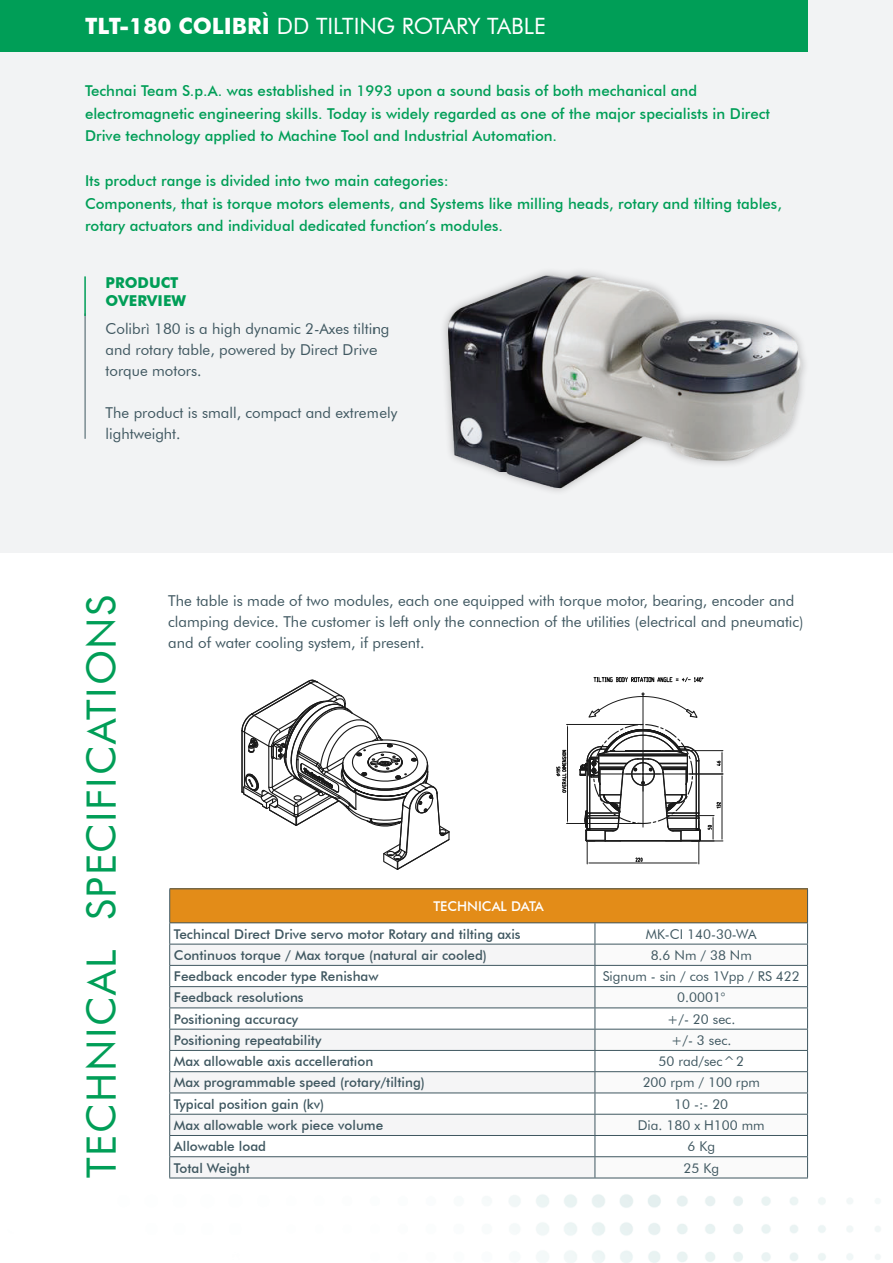
<style>
.page{position:relative;width:893px;height:1263px;background:#fff}
.page>*{position:absolute;margin:0;border:0;box-sizing:border-box;transform-origin:0 0}
.t1{font:40.5px "Futura BT";letter-spacing:.04em;color:#009e57}
.t2{font:22.5px "Futura BT";color:#fff}
.t3{font:500 15px/22.5px "Futura BT";color:#009e57}
.t4{font:15px/21px "Futura BT";color:#3f5760}
.t5{font:700 15px "Futura BT";color:#009e57}
.t6{font:500 13.5px "Futura BT";color:#3f5760}
.t7{font:13.5px "Futura BT";color:#3f5760}
.t8{font:500 13.5px "Futura BT";color:#fff}
.s1{font-weight:700}
</style>
<div class="page">
<img style="left:169px;top:677px;width:712px;height:586px">
<div style="left:0;top:0;width:893px;height:553px;background:#f2f3f4"></div>
<div style="left:0;top:0;width:808px;height:51px;background:#009e57"></div>
<hr style="left:85px;top:313px;width:1px;height:126px;background:#3f5760">
<hr style="left:84px;top:276px;width:2px;height:40px;background:#009e57">
<img style="left:444px;top:271px;width:361px;height:221px">
<div style="left:170px;top:889px;width:637px;height:34px;background:#e38c18"></div>
<div style="left:170px;top:945px;width:425px;height:232px;background:#f5f5f6"></div>
<svg style="left:170px;top:966px;width:425px;height:190px"></svg>
<hr style="left:169px;top:888px;width:426px;height:1px;background:#3f5760">
<hr style="left:595px;top:888px;width:213px;height:1px;background:#3f5760">
<hr style="left:169px;top:1071px;width:426px;height:1px;background:#3f5760">
<hr style="left:169px;top:1092px;width:426px;height:1px;background:#3f5760">
<hr style="left:169px;top:889px;width:1px;height:33px;background:#3f5760">
<hr style="left:807px;top:889px;width:1px;height:33px;background:#3f5760">
<hr style="left:169px;top:922px;width:426px;height:1px;background:#3f5760">
<hr style="left:595px;top:922px;width:213px;height:1px;background:#3f5760">
<hr style="left:169px;top:944px;width:426px;height:1px;background:#3f5760">
<hr style="left:169px;top:965px;width:426px;height:1px;background:#3f5760">
<hr style="left:169px;top:986px;width:426px;height:1px;background:#3f5760">
<hr style="left:169px;top:1007px;width:426px;height:1px;background:#3f5760">
<hr style="left:169px;top:1029px;width:426px;height:1px;background:#3f5760">
<hr style="left:169px;top:1050px;width:426px;height:1px;background:#3f5760">
<hr style="left:169px;top:1114px;width:426px;height:1px;background:#3f5760">
<hr style="left:169px;top:1135px;width:426px;height:1px;background:#3f5760">
<hr style="left:169px;top:1156px;width:426px;height:1px;background:#3f5760">
<svg style="left:169px;top:923px;width:1px;height:254px"></svg>
<svg style="left:595px;top:923px;width:213px;height:254px"></svg>
<hr style="left:169px;top:1177px;width:426px;height:1px;background:#3f5760">
<hr style="left:595px;top:1177px;width:213px;height:1px;background:#3f5760">
<svg style="left:240px;top:679px;width:211px;height:192px"></svg>
<hr style="left:567px;top:823px;width:75px;height:1px;background:#000001">
<hr style="left:567px;top:724px;width:75px;height:1px;background:#000001">
<hr style="left:567px;top:727px;width:1px;height:94px;background:#000001">
<svg style="left:555px;top:750px;width:13px;height:43px"></svg>
<svg style="left:594px;top:677px;width:110px;height:7px"></svg>
<svg style="left:579px;top:692px;width:144px;height:172px"></svg>
<p class="t2" style="left:85px;top:12px;width:462px"><span class="s1">TLT-180 COLIBRÌ</span> DD TILTING ROTARY TABLE</p>
<p class="t3" style="left:85px;top:80px;width:687px">Technai Team S.p.A. was established in 1993 upon a sound basis of both mechanical and electromagnetic engineering skills. Today is widely regarded as one of the major specialists in Direct<br>Drive technology applied to Machine Tool and Industrial Automation.</p>
<p class="t3" style="left:85px;top:170px;width:365px">Its product range is divided into two main categories:</p>
<p class="t3" style="left:85px;top:192px;width:698px">Components, that is torque motors elements, and Systems like milling heads, rotary and tilting tables, rotary actuators and individual dedicated function’s modules.</p>
<p class="t5" style="left:106px;top:273px;width:74px">PRODUCT</p>
<p class="t5" style="left:106px;top:291px;width:82px">OVERVIEW</p>
<p class="t4" style="left:106px;top:318px;width:285px">Colibrì 180 is a high dynamic 2-Axes tilting and rotary table, powered by Direct Drive torque motors.</p>
<p class="t4" style="left:106px;top:402px;width:293px">The product is small, compact and extremely lightweight.</p>
<p class="t1" style="left:77px;top:1178px;width:585px;rotate:-90deg">TECHNICAL SPECIFICATIONS</p>
<p class="t4" style="left:168px;top:590px;width:637px">The table is made of two modules, each one equipped with torque motor, bearing, encoder and clamping device. The customer is left only the connection of the utilities (electrical and pneumatic) and of water cooling system, if present.</p>
<p class="t8" style="left:433px;top:898px;width:112px">TECHNICAL DATA</p>
<p class="t6" style="left:174px;top:925px;width:348px">Techincal Direct Drive servo motor Rotary and tilting axis</p>
<p class="t7" style="left:646px;top:925px;width:112px">MK-CI 140-30-WA</p>
<p class="t6" style="left:174px;top:947px;width:314px">Continuos torque / Max torque (natural air cooled)</p>
<p class="t7" style="left:651px;top:947px;width:103px">8.6 Nm / 38 Nm</p>
<p class="t6" style="left:174px;top:968px;width:206px">Feedback encoder type Renishaw</p>
<p class="t7" style="left:603px;top:968px;width:199px">Signum - sin / cos 1Vpp / RS 422</p>
<p class="t6" style="left:174px;top:989px;width:131px">Feedback resolutions</p>
<p class="t7" style="left:677px;top:989px;width:50px">0.0001°</p>
<p class="t6" style="left:174px;top:1011px;width:126px">Positioning accuracy</p>
<p class="t7" style="left:667px;top:1011px;width:70px">+/- 20 sec.</p>
<p class="t6" style="left:174px;top:1032px;width:149px">Positioning repeatability</p>
<p class="t7" style="left:671px;top:1032px;width:62px">+/- 3 sec.</p>
<p class="t6" style="left:174px;top:1053px;width:201px">Max allowable axis accelleration</p>
<p class="t7" style="left:658px;top:1053px;width:87px">50 rad/sec^2</p>
<p class="t6" style="left:174px;top:1074px;width:252px">Max programmable speed (rotary/tilting)</p>
<p class="t7" style="left:643px;top:1074px;width:119px">200 rpm / 100 rpm</p>
<p class="t6" style="left:174px;top:1096px;width:152px">Typical position gain (kv)</p>
<p class="t7" style="left:674px;top:1096px;width:56px">10 -:- 20</p>
<p class="t6" style="left:174px;top:1117px;width:211px">Max allowable work piece volume</p>
<p class="t7" style="left:638px;top:1117px;width:128px">Dia. 180 x H100 mm</p>
<p class="t6" style="left:174px;top:1138px;width:94px">Allowable load</p>
<p class="t7" style="left:687px;top:1138px;width:29px">6 Kg</p>
<p class="t6" style="left:174px;top:1159px;width:77px">Total Weight</p>
<p class="t7" style="left:683px;top:1159px;width:37px">25 Kg</p>
</div>
